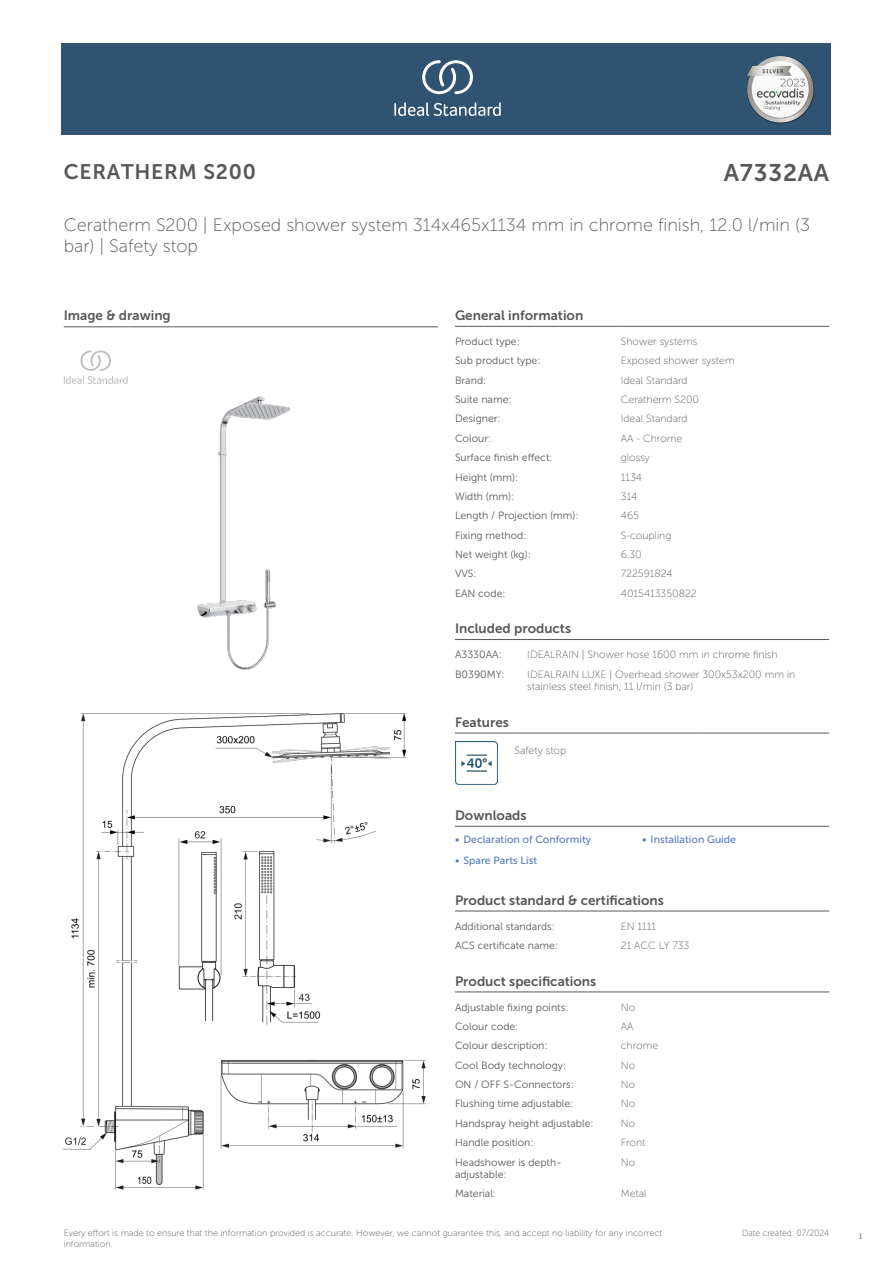
<style>
.page{position:relative;width:893px;height:1263px;background:#fff}
.page>*{position:absolute;margin:0;border:0;box-sizing:border-box;transform-origin:0 0}
.ID{font:24px "Museo Sans 700";letter-spacing:.035em;color:#57585a}
.SUITE_NAME{font:21px "Museo Sans 700";letter-spacing:.035em;color:#57585a}
.Product_description__L3{font:18px/21.6px "Museo Sans 100";color:#57585a}
.head_9pt{font:13.5px "Museo Sans 700";color:#57585a}
.head_general{font:10.5px/12.6px "Museo Sans 300";color:#57585a}
.value_general{font:10.5px/12.6px "Museo Sans 100";color:#57585a}
.t1{font:10.5px "Museo Sans 500";color:#547ec0}
.Disclaimer{font:9px/10.8px "Museo Sans 100";color:#57585a}
.Date_created{font:9px "Museo Sans 100";color:#57585a;scale:.95 1}
.t2{font:300 9px "Calibri";color:#57585a;scale:.95 1}
</style>
<div class="page">
<div style="left:62px;top:43px;width:769px;height:91px;background:#2f5371"></div>
<hr style="left:455px;top:326px;width:166px;height:1px;background:#57585a">
<hr style="left:621px;top:326px;width:208px;height:1px;background:#57585a">
<hr style="left:455px;top:639px;width:72px;height:1px;background:#57585a">
<hr style="left:527px;top:639px;width:302px;height:1px;background:#57585a">
<hr style="left:455px;top:733px;width:59px;height:1px;background:#57585a">
<hr style="left:514px;top:733px;width:128px;height:1px;background:#57585a">
<hr style="left:642px;top:733px;width:60px;height:1px;background:#57585a">
<hr style="left:702px;top:733px;width:127px;height:1px;background:#57585a">
<img style="left:455px;top:742px;width:42px;height:42px">
<hr style="left:455px;top:826px;width:187px;height:1px;background:#57585a">
<hr style="left:642px;top:826px;width:187px;height:1px;background:#57585a">
<hr style="left:455px;top:911px;width:166px;height:1px;background:#57585a">
<hr style="left:621px;top:911px;width:208px;height:1px;background:#57585a">
<hr style="left:455px;top:992px;width:166px;height:1px;background:#57585a">
<hr style="left:621px;top:992px;width:208px;height:1px;background:#57585a">
<img style="left:64px;top:714px;width:361px;height:476px">
<hr style="left:64px;top:327px;width:374px;height:1px;background:#57585a">
<svg style="left:64px;top:350px;width:64px;height:34px"></svg>
<img style="left:197px;top:396px;width:94px;height:274px">
<svg style="left:394px;top:102px;width:107px;height:14px"></svg>
<svg style="left:422px;top:60px;width:51px;height:34px"></svg>
<img style="left:746px;top:56px;width:68px;height:67px">
<p class="SUITE_NAME" style="left:64px;top:160px;width:194px">CERATHERM S200</p>
<p class="ID" style="left:724px;top:160px;width:107px">A7332AA</p>
<p class="Product_description__L3" style="left:64px;top:214px;width:748px">Ceratherm S200 | Exposed shower system 314x465x1134 mm in chrome finish, 12.0 l/min (3 bar) | Safety stop</p>
<p class="head_9pt" style="left:64px;top:308px;width:108px">Image &amp; drawing</p>
<p class="head_9pt" style="left:455px;top:308px;width:130px">General information</p>
<p class="head_general" style="left:455px;top:335px;width:66px">Product type:</p>
<p class="value_general" style="left:621px;top:335px;width:78px">Shower systems</p>
<p class="head_general" style="left:455px;top:354px;width:87px">Sub product type:</p>
<p class="value_general" style="left:621px;top:355px;width:115px">Exposed shower system</p>
<p class="head_general" style="left:455px;top:374px;width:33px">Brand:</p>
<p class="value_general" style="left:621px;top:374px;width:68px">Ideal Standard</p>
<p class="head_general" style="left:455px;top:393px;width:58px">Suite name:</p>
<p class="value_general" style="left:621px;top:393px;width:80px">Ceratherm S200</p>
<p class="head_general" style="left:455px;top:413px;width:47px">Designer:</p>
<p class="value_general" style="left:621px;top:413px;width:68px">Ideal Standard</p>
<p class="head_general" style="left:455px;top:432px;width:38px">Colour:</p>
<p class="value_general" style="left:621px;top:432px;width:63px">AA - Chrome</p>
<p class="head_general" style="left:455px;top:451px;width:99px">Surface finish effect:</p>
<p class="value_general" style="left:621px;top:451px;width:31px">glossy</p>
<p class="head_general" style="left:455px;top:471px;width:65px">Height (mm):</p>
<p class="value_general" style="left:621px;top:471px;width:23px">1134</p>
<p class="head_general" style="left:455px;top:490px;width:61px">Width (mm):</p>
<p class="value_general" style="left:621px;top:490px;width:18px">314</p>
<p class="head_general" style="left:455px;top:509px;width:125px">Length / Projection (mm):</p>
<p class="value_general" style="left:621px;top:509px;width:20px">465</p>
<p class="head_general" style="left:455px;top:529px;width:73px">Fixing method:</p>
<p class="value_general" style="left:621px;top:529px;width:52px">S-coupling</p>
<p class="head_general" style="left:455px;top:548px;width:77px">Net weight (kg):</p>
<p class="value_general" style="left:621px;top:548px;width:22px">6.30</p>
<p class="head_general" style="left:455px;top:567px;width:23px">VVS:</p>
<p class="value_general" style="left:621px;top:567px;width:53px">722591824</p>
<p class="head_general" style="left:455px;top:587px;width:52px">EAN code:</p>
<p class="value_general" style="left:621px;top:587px;width:77px">4015413350822</p>
<p class="head_9pt" style="left:455px;top:621px;width:118px">Included products</p>
<p class="head_general" style="left:455px;top:648px;width:48px">A3330AA:</p>
<p class="value_general" style="left:527px;top:648px;width:252px">IDEALRAIN | Shower hose 1600 mm in chrome finish</p>
<p class="head_general" style="left:455px;top:668px;width:51px">B0390MY:</p>
<p class="value_general" style="left:527px;top:668px;width:270px">IDEALRAIN LUXE | Overhead shower 300x53x200 mm in stainless steel finish, 11 l/min (3 bar)</p>
<p class="head_9pt" style="left:455px;top:714px;width:55px">Features</p>
<p class="value_general" style="left:514px;top:744px;width:53px">Safety stop</p>
<p class="head_9pt" style="left:455px;top:808px;width:73px">Downloads</p>
<p class="t1" style="left:455px;top:833px;width:138px">• Declaration of Conformity</p>
<p class="t1" style="left:642px;top:833px;width:95px">• Installation Guide</p>
<p class="t1" style="left:455px;top:855px;width:84px">• Spare Parts List</p>
<p class="head_9pt" style="left:455px;top:892px;width:210px">Product standard &amp; certifications</p>
<p class="head_general" style="left:455px;top:920px;width:101px">Additional standards:</p>
<p class="value_general" style="left:621px;top:920px;width:37px">EN 1111</p>
<p class="head_general" style="left:455px;top:939px;width:105px">ACS certificate name:</p>
<p class="value_general" style="left:621px;top:939px;width:70px">21 ACC LY 733</p>
<p class="head_9pt" style="left:455px;top:973px;width:143px">Product specifications</p>
<p class="head_general" style="left:455px;top:1001px;width:115px">Adjustable fixing points:</p>
<p class="value_general" style="left:621px;top:1001px;width:16px">No</p>
<p class="head_general" style="left:455px;top:1020px;width:65px">Colour code:</p>
<p class="value_general" style="left:621px;top:1020px;width:14px">AA</p>
<p class="head_general" style="left:455px;top:1039px;width:94px">Colour description:</p>
<p class="value_general" style="left:621px;top:1039px;width:39px">chrome</p>
<p class="head_general" style="left:455px;top:1059px;width:113px">Cool Body technology:</p>
<p class="value_general" style="left:621px;top:1059px;width:16px">No</p>
<p class="head_general" style="left:455px;top:1078px;width:120px">ON / OFF S-Connectors:</p>
<p class="value_general" style="left:621px;top:1078px;width:16px">No</p>
<p class="head_general" style="left:455px;top:1097px;width:120px">Flushing time adjustable:</p>
<p class="value_general" style="left:621px;top:1098px;width:16px">No</p>
<p class="head_general" style="left:455px;top:1117px;width:140px">Handspray height adjustable:</p>
<p class="value_general" style="left:621px;top:1117px;width:16px">No</p>
<p class="head_general" style="left:455px;top:1136px;width:80px">Handle position:</p>
<p class="value_general" style="left:621px;top:1136px;width:26px">Front</p>
<p class="head_general" style="left:455px;top:1156px;width:108px">Headshower is depth&shy;adjustable:</p>
<p class="value_general" style="left:621px;top:1156px;width:16px">No</p>
<p class="head_general" style="left:455px;top:1187px;width:43px">Material:</p>
<p class="value_general" style="left:621px;top:1188px;width:27px">Metal</p>
<p class="Disclaimer" style="left:64px;top:1227px;width:600px">Every effort is made to ensure that the information provided is accurate. However, we cannot guarantee this, and accept no liability for any incorrect information.</p>
<p class="Date_created" style="left:742px;top:1228px;width:93px">Date created: 07/2024</p>
<p class="t2" style="left:858px;top:1230px;width:6px">1</p>
</div>
